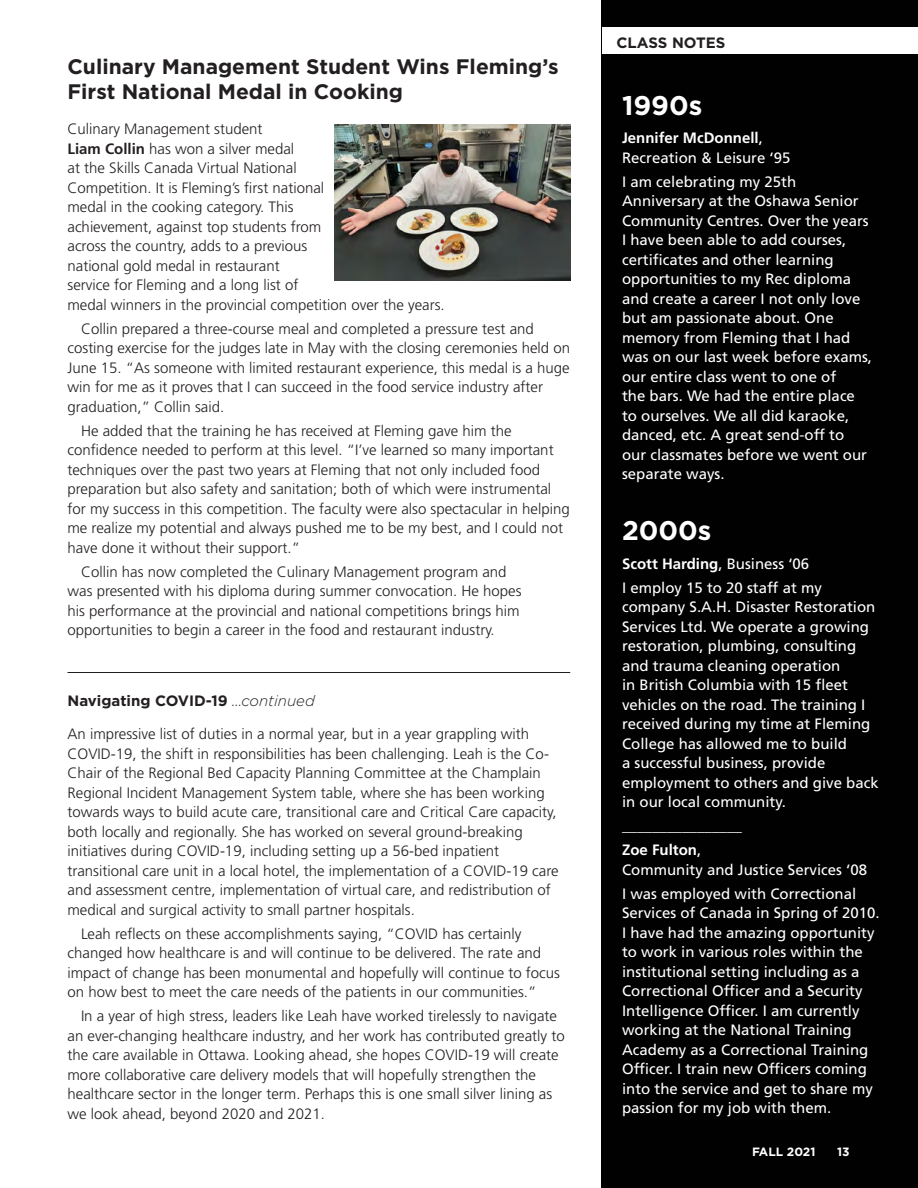
<style>
.page{position:relative;width:918px;height:1188px;background:#fff}
.page>*{position:absolute;margin:0;border:0;box-sizing:border-box;transform-origin:0 0}
.head2{font:700 27px "Gotham";color:#fff}
.head3{font:700 21px/25.2px "Gotham";color:#231f20}
.body_copy{font:300 15px/19.5px "Frutiger LT Std";color:#231f20}
.body_copy-2{font:15px/19.5px "Frutiger LT Std";color:#fff}
.Q_A_Question{font:700 15px "Gotham";color:#231f20}
.body_copy-3{font:700 15px "Frutiger LT Std";color:#fff}
.t1{font:700 12px "Gotham";color:#fff}
.s1{font-weight:700}
.s2{font-weight:300;font-style:italic}
.s3{font-weight:400}
</style>
<div class="page">
<img style="left:334px;top:124px;width:236px;height:157px">
<div style="left:602px;top:0;width:316px;height:1188px;background:#010101"></div>
<div style="left:603px;top:27px;width:315px;height:27px;background:#fff"></div>
<hr style="left:68px;top:672px;width:502px;height:1px;background:#231f20">
<h2 class="head3" style="left:68px;top:53px;width:493px">Culinary Management Student Wins Fleming’s<br>First National Medal in Cooking</h2>
<p class="body_copy" style="left:68px;top:120px;width:379px">Culinary Management student<br><span class="s1">Liam Collin</span> has won a silver medal<br>at the Skills Canada Virtual National<br>Competition. It is Fleming’s first national<br>medal in the cooking category. This<br>achievement, against top students from<br>across the country, adds to a previous<br>national gold medal in restaurant<br>service for Fleming and a long list of<br>medal winners in the provincial competition over the years.</p>
<p class="body_copy" style="left:68px;top:319px;width:504px;text-indent:14px">Collin prepared a three-course meal and completed a pressure test and costing exercise for the judges late in May with the closing ceremonies held on June 15. “As someone with limited restaurant experience, this medal is a huge win for me as it proves that I can succeed in the food service industry after graduation,” Collin said.</p>
<p class="body_copy" style="left:68px;top:421px;width:504px;text-indent:14px">He added that the training he has received at Fleming gave him the confidence needed to perform at this level. “I’ve learned so many important techniques over the past two years at Fleming that not only included food preparation but also safety and sanitation; both of which were instrumental for my success in this competition. The faculty were also spectacular in helping me realize my potential and always pushed me to be my best, and I could not have done it without their support.”</p>
<p class="body_copy" style="left:68px;top:562px;width:456px;text-indent:14px">Collin has now completed the Culinary Management program and was presented with his diploma during summer convocation. He hopes his performance at the provincial and national competitions brings him opportunities to begin a career in the food and restaurant industry.</p>
<p class="Q_A_Question" style="left:68px;top:692px;width:249px">Navigating COVID-19 <span class="s2">…continued</span></p>
<p class="body_copy" style="left:68px;top:725px;width:493px">An impressive list of duties in a normal year, but in a year grappling with COVID-19, the shift in responsibilities has been challenging. Leah is the Co-Chair of the Regional Bed Capacity Planning Committee at the Champlain Regional Incident Management System table, where she has been working towards ways to build acute care, transitional care and Critical Care capacity, both locally and regionally. She has worked on several ground-breaking initiatives during COVID-19, including setting up a 56-bed inpatient transitional care unit in a local hotel, the implementation of a COVID-19 care and assessment centre, implementation of virtual care, and redistribution of medical and surgical activity to small partner hospitals.</p>
<p class="body_copy" style="left:68px;top:924px;width:494px;text-indent:14px">Leah reflects on these accomplishments saying, “COVID has certainly changed how healthcare is and will continue to be delivered. The rate and impact of change has been monumental and hopefully will continue to focus on how best to meet the care needs of the patients in our communities.”</p>
<p class="body_copy" style="left:68px;top:1007px;width:499px;text-indent:14px">In a year of high stress, leaders like Leah have worked tirelessly to navigate an ever-changing healthcare industry, and her work has contributed greatly to the care available in Ottawa. Looking ahead, she hopes COVID-19 will create more collaborative care delivery models that will hopefully strengthen the healthcare sector in the longer term. Perhaps this is one small silver lining as we look ahead, beyond 2020 and 2021.</p>
<p class="Q_A_Question" style="left:616px;top:34px;width:111px">CLASS NOTES</p>
<h2 class="head2" style="left:622px;top:90px;width:82px">1990s</h2>
<p class="body_copy-2" style="left:622px;top:128px;width:170px"><span class="s1">Jennifer McDonnell</span>,<br>Recreation &amp; Leisure ‘95</p>
<p class="body_copy-2" style="left:622px;top:172px;width:252px">I am celebrating my 25th<br>Anniversary at the Oshawa Senior<br>Community Centres. Over the years<br>I have been able to add courses, certificates and other learning opportunities to my Rec diploma and create a career I not only love but am passionate about. One memory from Fleming that I had was on our last week before exams, our entire class went to one of<br>the bars. We had the entire place to ourselves. We all did karaoke, danced, etc. A great send-off to our classmates before we went our separate ways.</p>
<h2 class="head2" style="left:622px;top:515px;width:91px">2000s</h2>
<p class="body_copy-3" style="left:622px;top:555px;width:189px">Scott Harding<span class="s3">, Business ‘06</span></p>
<p class="body_copy-2" style="left:622px;top:578px;width:258px">I employ 15 to 20 staff at my company S.A.H. Disaster Restoration<br>Services Ltd. We operate a growing restoration, plumbing, consulting and trauma cleaning operation<br>in British Columbia with 15 fleet vehicles on the road. The training I received during my time at Fleming<br>College has allowed me to build<br>a successful business, provide employment to others and give back in our local community.</p>
<p class="body_copy-2" style="left:622px;top:816px;width:121px">________________</p>
<p class="body_copy-2" style="left:622px;top:840px;width:247px"><span class="s1">Zoe Fulton</span>,<br>Community and Justice Services ‘08</p>
<p class="body_copy-2" style="left:622px;top:884px;width:259px">I was employed with Correctional Services of Canada in Spring of 2010.<br>I have had the amazing opportunity to work in various roles within the institutional setting including as a Correctional Officer and a Security Intelligence Officer. I am currently working at the National Training Academy as a Correctional Training Officer. I train new Officers coming into the service and get to share my passion for my job with them.</p>
<p class="t1" style="left:752px;top:1144px;width:65px">FALL 2021</p>
<p class="t1" style="left:837px;top:1144px;width:14px">13</p>
</div>
